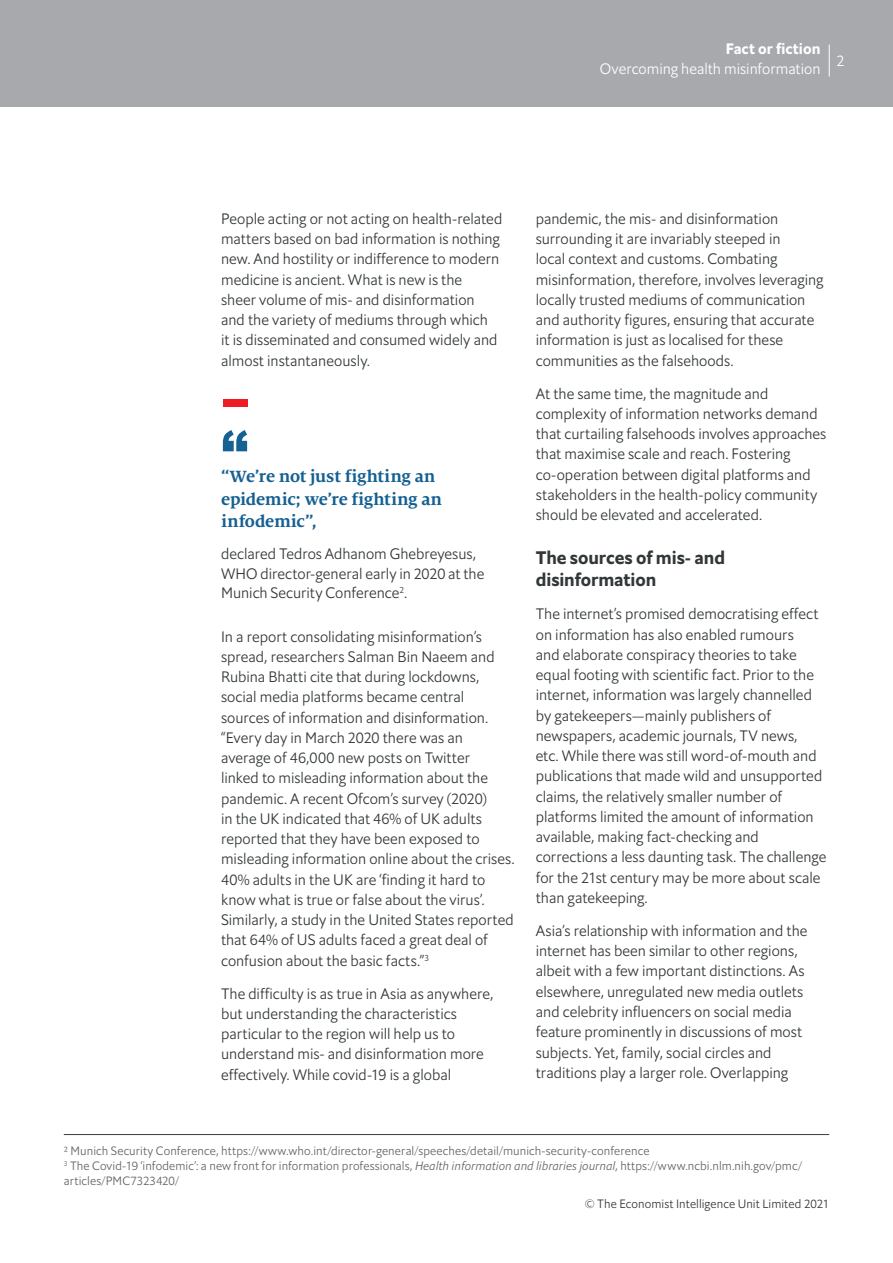
<style>
.page{position:relative;width:893px;height:1263px;background:#fff}
.page>*{position:absolute;margin:0;border:0;box-sizing:border-box;transform-origin:0 0}
.t1{font:700 18px/22.5px "Milo TE";letter-spacing:-.01em;color:#156092}
.t2{font:700 18px/22.5px "Econ Sans OS";letter-spacing:-.005em;color:#323739}
.t3{font:15px/20.2px "Econ Sans Lig";color:#323739}
.t4{font:15px "Econ Sans Lig";color:#fff}
.t5{font:15px "Econ Sans Bol";letter-spacing:.005em;color:#fff}
.t6{font:12px/15px "Econ Sans Lig";letter-spacing:.01em;color:#636366}
.t7{font:12px "Econ Sans Lig";letter-spacing:.005em;color:#323739}
.s1{font-family:"Econ Sans Lig Ita"}
</style>
<div class="page">
<div style="left:0;top:0;width:893px;height:106px;background:#a8a9ad"></div>
<hr style="left:829px;top:45px;width:1px;height:32px;background:#fff">
<hr style="left:64px;top:1134px;width:765px;height:1px;background:#3e3e3f">
<div style="left:223px;top:399px;width:24px;height:7px;background:#ee1d23"></div>
<svg style="left:223px;top:430px;width:24px;height:21px"></svg>
<p class="t5" style="left:726px;top:39px;width:96px">Fact or fiction</p>
<p class="t4" style="left:600px;top:59px;width:222px">Overcoming health misinformation</p>
<p class="t4" style="left:836px;top:51px;width:9px">2</p>
<p class="t3" style="left:221px;top:208px;width:283px">People acting or not acting on health-related matters based on bad information is nothing new. And hostility or indifference to modern medicine is ancient. What is new is the<br>sheer volume of mis- and disinformation<br>and the variety of mediums through which<br>it is disseminated and consumed widely and almost instantaneously.</p>
<p class="t1" style="left:221px;top:465px;width:222px">“We’re not just fighting an epidemic; we’re fighting an infodemic”,</p>
<p class="t3" style="left:221px;top:544px;width:265px;line-height:19.5px">declared Tedros Adhanom Ghebreyesus,<br>WHO director-general early in 2020 at the<br>Munich Security Conference<sup>2</sup>.</p>
<p class="t3" style="left:221px;top:626px;width:295px">In a report consolidating misinformation’s spread, researchers Salman Bin Naeem and Rubina Bhatti cite that during lockdowns, social media platforms became central sources of information and disinformation. “Every day in March 2020 there was an average of 46,000 new posts on Twitter<br>linked to misleading information about the pandemic. A recent Ofcom’s survey (2020)<br>in the UK indicated that 46% of UK adults reported that they have been exposed to misleading information online about the crises.<br>40% adults in the UK are ‘finding it hard to know what is true or false about the virus’.<br>Similarly, a study in the United States reported that 64% of US adults faced a great deal of confusion about the basic facts.”<sup>3</sup></p>
<p class="t3" style="left:221px;top:983px;width:274px">The difficulty is as true in Asia as anywhere, but understanding the characteristics particular to the region will help us to understand mis- and disinformation more effectively. While covid-19 is a global</p>
<p class="t3" style="left:536px;top:208px;width:289px">pandemic, the mis- and disinformation surrounding it are invariably steeped in<br>local context and customs. Combating misinformation, therefore, involves leveraging locally trusted mediums of communication and authority figures, ensuring that accurate information is just as localised for these communities as the falsehoods.</p>
<p class="t3" style="left:536px;top:383px;width:292px">At the same time, the magnitude and complexity of information networks demand that curtailing falsehoods involves approaches that maximise scale and reach. Fostering co-operation between digital platforms and stakeholders in the health-policy community should be elevated and accelerated.</p>
<p class="t2" style="left:536px;top:546px;width:191px">The sources of mis- and disinformation</p>
<p class="t3" style="left:536px;top:604px;width:292px">The internet’s promised democratising effect on information has also enabled rumours<br>and elaborate conspiracy theories to take equal footing with scientific fact. Prior to the internet, information was largely channelled by gatekeepers—mainly publishers of newspapers, academic journals, TV news,<br>etc. While there was still word-of-mouth and publications that made wild and unsupported claims, the relatively smaller number of platforms limited the amount of information available, making fact-checking and corrections a less daunting task. The challenge for the 21st century may be more about scale than gatekeeping.</p>
<p class="t3" style="left:536px;top:920px;width:273px">Asia’s relationship with information and the internet has been similar to other regions, albeit with a few important distinctions. As elsewhere, unregulated new media outlets and celebrity influencers on social media feature prominently in discussions of most subjects. Yet, family, social circles and traditions play a larger role. Overlapping</p>
<p class="t6" style="left:64px;top:1143px;width:740px">2 Munich Security Conference, https://www.who.int/director-general/speeches/detail/munich-security-conference<br><sup>3</sup> The Covid-19 ‘infodemic’: a new front for information professionals, <span class="s1">Health information and libraries journal</span>, https://www.ncbi.nlm.nih.gov/pmc/ articles/PMC7323420/</p>
<p class="t7" style="left:585px;top:1196px;width:246px">© The Economist Intelligence Unit Limited 2021</p>
</div>
